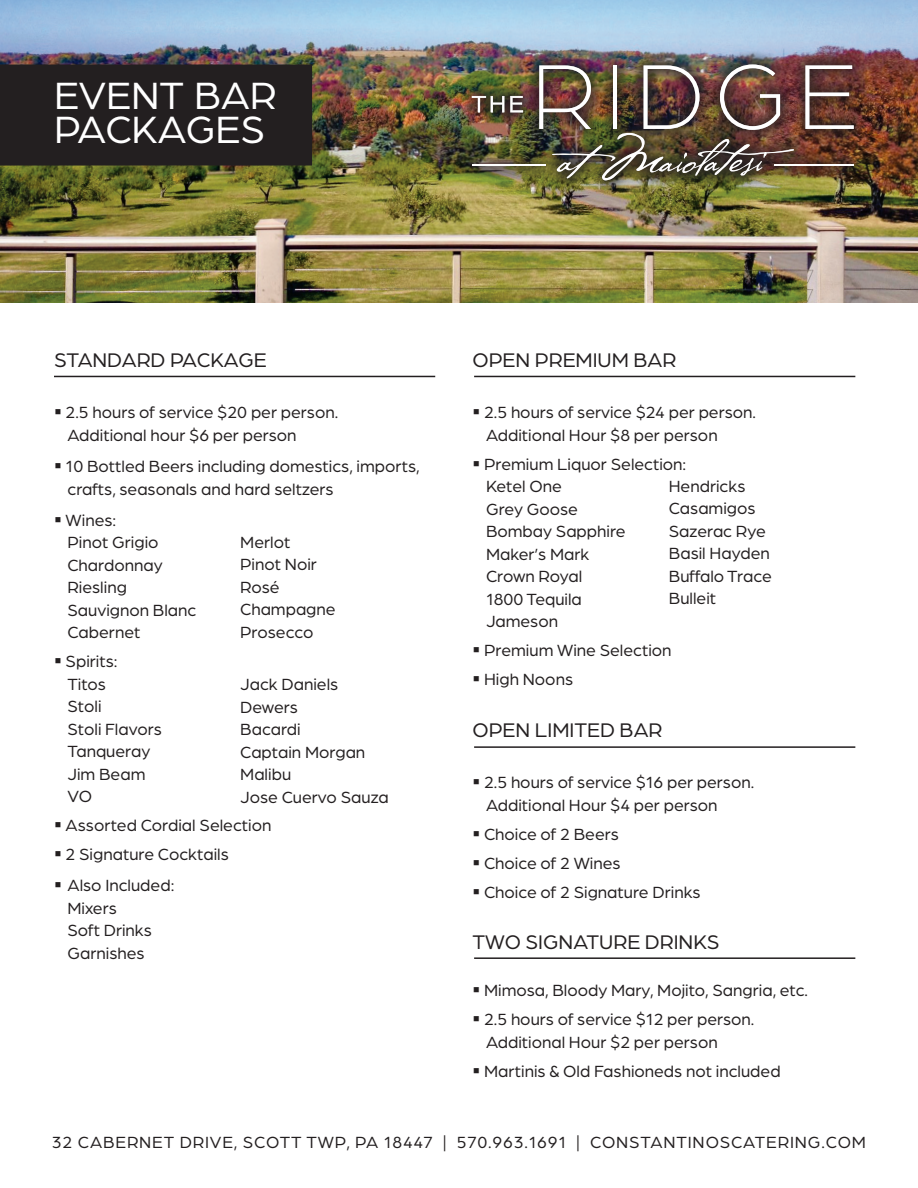
<style>
.page{position:relative;width:918px;height:1188px;background:#fff}
.page>*{position:absolute;margin:0;border:0;box-sizing:border-box;transform-origin:0 0}
.t1{font:40.5px/33.6px "Arboria";color:#fff}
.t2{font:21px "Arboria";color:#231f20}
.t3{font:17.25px/22.5px "Arboria";color:#231f20}
.t4{font:17.25px "Arboria";letter-spacing:.05em;color:#231f20}
</style>
<div class="page">
<hr style="left:54px;top:376px;width:381px;height:1px;background:#231f20">
<hr style="left:474px;top:376px;width:381px;height:1px;background:#231f20">
<hr style="left:474px;top:746px;width:381px;height:2px;background:#231f20">
<hr style="left:474px;top:957px;width:381px;height:2px;background:#231f20">
<img style="left:0;top:0;width:918px;height:303px">
<div style="left:458px;top:50px;width:410px;height:144px;background:#231f20;opacity:.9"></div>
<svg style="left:805px;top:65px;width:49px;height:64px"></svg>
<svg style="left:472px;top:96px;width:32px;height:16px"></svg>
<svg style="left:510px;top:96px;width:13px;height:16px"></svg>
<hr style="left:473px;top:164px;width:73px;height:2px;background:#fff">
<hr style="left:774px;top:164px;width:79px;height:2px;background:#fff">
<img style="left:539px;top:65px;width:255px;height:115px">
<div style="left:0;top:64px;width:312px;height:102px;background:#231f20"></div>
<p class="t1" style="left:54px;top:77px;width:224px">EVENT BAR<br>PACKAGES</p>
<p class="t2" style="left:54px;top:346px;width:214px">STANDARD PACKAGE</p>
<p class="t3" style="left:68px;top:401px;width:272px;text-indent:-14px">▪ 2.5 hours of service $20 per person.<br>Additional hour $6 per person</p>
<p class="t3" style="left:68px;top:454px;width:354px;text-indent:-14px">▪ 10 Bottled Beers including domestics, imports, crafts, seasonals and hard seltzers</p>
<p class="t3" style="left:68px;top:508px;width:130px;text-indent:-14px">▪ Wines:<br>Pinot Grigio<br>Chardonnay<br>Riesling<br>Sauvignon Blanc<br>Cabernet</p>
<p class="t3" style="left:68px;top:650px;width:96px;text-indent:-14px">▪ Spirits:<br>Titos<br>Stoli<br>Stoli Flavors<br>Tanqueray<br>Jim Beam<br>VO</p>
<p class="t3" style="left:54px;top:814px;width:219px">▪ Assorted Cordial Selection</p>
<p class="t3" style="left:54px;top:842px;width:176px">▪ 2 Signature Cocktails</p>
<p class="t3" style="left:68px;top:874px;width:108px;text-indent:-14px">▪ Also Included:<br>Mixers<br>Soft Drinks<br>Garnishes</p>
<p class="t3" style="left:240px;top:530px;width:97px">Merlot<br>Pinot Noir<br>Rosé<br>Champagne<br>Prosecco</p>
<p class="t3" style="left:240px;top:672px;width:150px">Jack Daniels<br>Dewers<br>Bacardi<br>Captain Morgan<br>Malibu<br>Jose Cuervo Sauza</p>
<p class="t2" style="left:472px;top:346px;width:205px">OPEN PREMIUM BAR</p>
<p class="t3" style="left:486px;top:401px;width:272px;text-indent:-14px">▪ 2.5 hours of service $24 per person.<br>Additional Hour $8 per person</p>
<p class="t3" style="left:486px;top:452px;width:202px;text-indent:-14px">▪ Premium Liquor Selection:<br>Ketel One<br>Grey Goose<br>Bombay Sapphire<br>Maker’s Mark<br>Crown Royal<br>1800 Tequila<br>Jameson</p>
<p class="t3" style="left:473px;top:639px;width:201px">▪ Premium Wine Selection</p>
<p class="t3" style="left:473px;top:668px;width:102px">▪ High Noons</p>
<p class="t2" style="left:473px;top:716px;width:191px">OPEN LIMITED BAR</p>
<p class="t3" style="left:486px;top:771px;width:270px;text-indent:-14px">▪ 2.5 hours of service $16 per person.<br>Additional Hour $4 per person</p>
<p class="t3" style="left:473px;top:822px;width:148px">▪ Choice of 2 Beers</p>
<p class="t3" style="left:473px;top:851px;width:150px">▪ Choice of 2 Wines</p>
<p class="t3" style="left:473px;top:880px;width:230px">▪ Choice of 2 Signature Drinks</p>
<p class="t2" style="left:473px;top:929px;width:249px">TWO SIGNATURE DRINKS</p>
<p class="t3" style="left:473px;top:979px;width:337px">▪ Mimosa, Bloody Mary, Mojito, Sangria, etc.</p>
<p class="t3" style="left:486px;top:1008px;width:270px;text-indent:-14px">▪ 2.5 hours of service $12 per person.<br>Additional Hour $2 per person</p>
<p class="t3" style="left:473px;top:1059px;width:310px">▪ Martinis &amp; Old Fashioneds not included</p>
<p class="t3" style="left:669px;top:474px;width:104px">Hendricks<br>Casamigos<br>Sazerac Rye<br>Basil Hayden<br>Buffalo Trace<br>Bulleit</p>
<p class="t4" style="left:52px;top:1131px;width:816px">32 CABERNET DRIVE, SCOTT TWP, PA 18447 | 570.963.1691 | CONSTANTINOSCATERING.COM</p>
</div>
